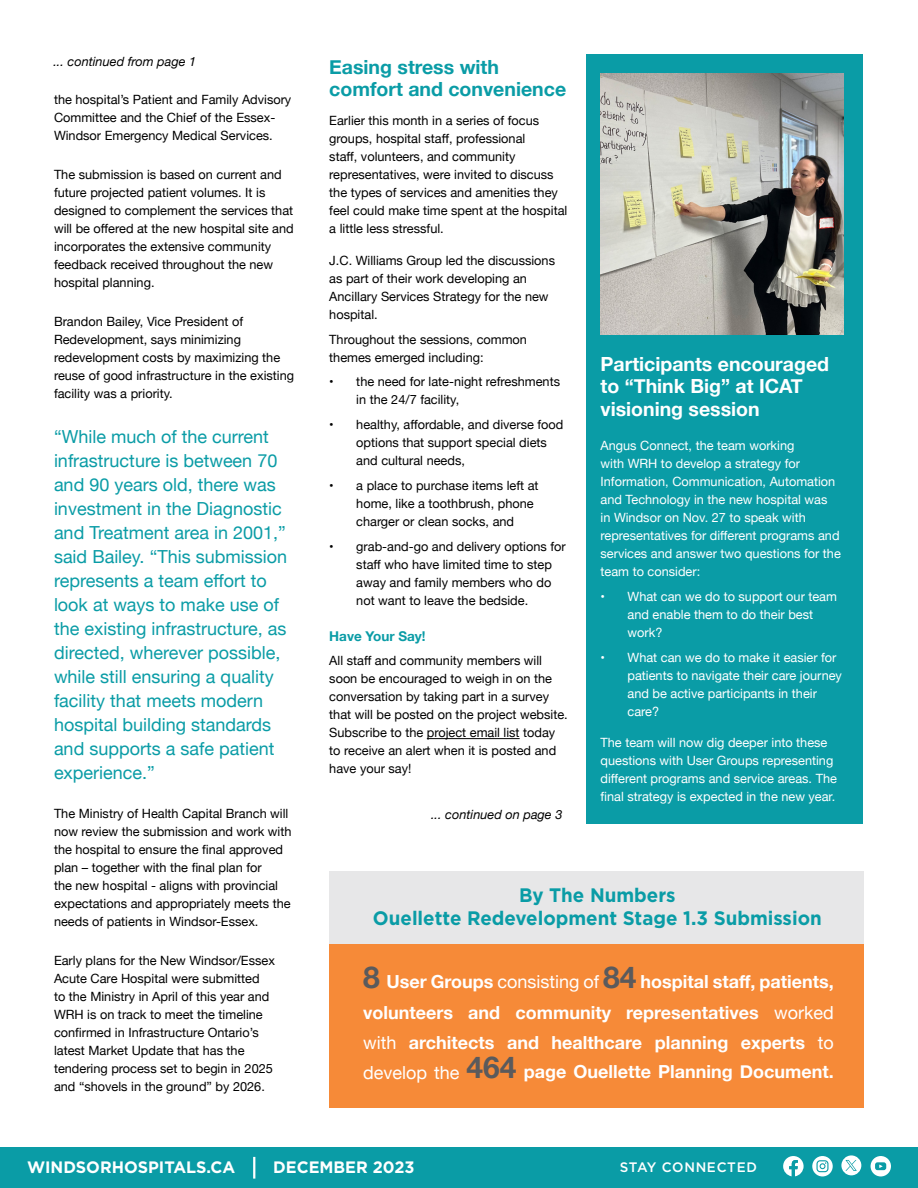
<style>
.page{position:relative;width:918px;height:1188px;background:#fff}
.page>*{position:absolute;margin:0;border:0;box-sizing:border-box;transform-origin:0 0}
.t1{font:700 19.5px/22.5px "Helvetica Neue";color:#fff}
.t2{font:700 19.5px/22.5px "Gotham";color:#0a9ca6;text-align:center;scale:.96 1}
.t3{font:700 19.5px/22.5px "Helvetica Neue";color:#0a9ca6}
.t4{font:18px/24px "Helvetica Neue";color:#0a9ca6}
.t5{font:700 18px/30px "Helvetica Neue";color:#fff;text-align:justify}
.t6{font:700 16.5px "Gotham";color:#fff}
.t7{font:500 13.8px "Gotham";letter-spacing:.05em;color:#fff}
.t8{font:700 13.5px "Helvetica Neue";color:#0a9ca6}
.t9{font:12.75px/18px "Helvetica Neue";color:#000}
.t10{font:12.75px/18px "Helvetica Neue";color:#fff}
.t11{font:italic 12.75px "Helvetica Neue";color:#000}
.s1{font-size:30px;color:#5a5a5c}
.s2{font-weight:400}
</style>
<div class="page">
<div style="left:0;top:1148px;width:918px;height:40px;background:#0a9ca6"></div>
<svg style="left:812px;top:1156px;width:21px;height:20px"></svg>
<svg style="left:817px;top:1160px;width:11px;height:12px"></svg>
<svg style="left:783px;top:1156px;width:21px;height:20px"></svg>
<div style="left:871px;top:1156px;width:20px;height:20px;background:#fff;border-radius:50%"></div>
<svg style="left:875px;top:1162px;width:11px;height:8px"></svg>
<hr style="left:253px;top:1157px;width:2px;height:22px;background:#fff">
<svg style="left:841px;top:1155px;width:20px;height:20px"></svg>
<div style="left:329px;top:871px;width:535px;height:73px;background:#e7e7e8"></div>
<div style="left:329px;top:944px;width:535px;height:164px;background:#f68a38"></div>
<div style="left:586px;top:54px;width:277px;height:770px;background:#0a9ca6"></div>
<img style="left:601px;top:73px;width:243px;height:262px">
<hr style="left:427px;top:738px;width:93px;height:1px;background:#000">
<p class="t11" style="left:53px;top:52px;width:144px">... continued from page 1</p>
<p class="t9" style="left:54px;top:91px;width:239px">the hospital’s Patient and Family Advisory<br>Committee and the Chief of the Essex-<br>Windsor Emergency Medical Services.</p>
<p class="t9" style="left:54px;top:166px;width:241px">The submission is based on current and future projected patient volumes. It is designed to complement the services that will be offered at the new hospital site and incorporates the extensive community feedback received throughout the new hospital planning.</p>
<p class="t9" style="left:54px;top:313px;width:242px">Brandon Bailey, Vice President of Redevelopment, says minimizing redevelopment costs by maximizing the reuse of good infrastructure in the existing facility was a priority.</p>
<p class="t4" style="left:54px;top:426px;width:235px">“While much of the current infrastructure is between 70 and 90 years old, there was investment in the Diagnostic and Treatment area in 2001,” said Bailey. “This submission represents a team effort to look at ways to make use of the existing infrastructure, as directed, wherever possible, while still ensuring a quality facility that meets modern hospital building standards and supports a safe patient experience.”</p>
<p class="t9" style="left:54px;top:805px;width:239px">The Ministry of Health Capital Branch will now review the submission and work with the hospital to ensure the final approved plan – together with the final plan for<br>the new hospital - aligns with provincial expectations and appropriately meets the needs of patients in Windsor-Essex.</p>
<p class="t9" style="left:54px;top:952px;width:222px">Early plans for the New Windsor/Essex Acute Care Hospital were submitted<br>to the Ministry in April of this year and WRH is on track to meet the timeline confirmed in Infrastructure Ontario’s latest Market Update that has the tendering process set to begin in 2025 and “shovels in the ground” by 2026.</p>
<h1 class="t3" style="left:329px;top:56px;width:238px">Easing stress with comfort and convenience</h1>
<p class="t9" style="left:329px;top:113px;width:240px">Earlier this month in a series of focus groups, hospital staff, professional<br>staff, volunteers, and community representatives, were invited to discuss the types of services and amenities they feel could make time spent at the hospital a little less stressful.</p>
<p class="t9" style="left:329px;top:252px;width:227px">J.C. Williams Group led the discussions as part of their work developing an<br>Ancillary Services Strategy for the new hospital.</p>
<p class="t9" style="left:329px;top:331px;width:199px">Throughout the sessions, common themes emerged including:</p>
<p class="t9" style="left:356px;top:374px;width:205px;text-indent:-27px">• the need for late-night refreshments in the 24/7 facility,</p>
<p class="t9" style="left:356px;top:416px;width:209px;text-indent:-27px">• healthy, affordable, and diverse food options that support special diets and cultural needs,</p>
<p class="t9" style="left:356px;top:477px;width:184px;text-indent:-27px">• a place to purchase items left at home, like a toothbrush, phone charger or clean socks, and</p>
<p class="t9" style="left:356px;top:538px;width:211px;text-indent:-27px">• grab-and-go and delivery options for staff who have limited time to step away and family members who do not want to leave the bedside.</p>
<p class="t8" style="left:329px;top:625px;width:98px">Have Your Say!</p>
<p class="t9" style="left:329px;top:653px;width:240px">All staff and community members will soon be encouraged to weigh in on the conversation by taking part in a survey that will be posted on the project website.<br>Subscribe to the project email list today to receive an alert when it is posted and have your say!</p>
<p class="t11" style="left:431px;top:805px;width:133px">... continued on page 3</p>
<h1 class="t1" style="left:601px;top:353px;width:230px">Participants encouraged to “Think Big” at ICAT visioning session</h1>
<p class="t10" style="left:601px;top:437px;width:242px">Angus Connect, the team working<br>with WRH to develop a strategy for Information, Communication, Automation and Technology in the new hospital was<br>in Windsor on Nov. 27 to speak with representatives for different programs and services and answer two questions for the team to consider:</p>
<p class="t10" style="left:628px;top:588px;width:211px;text-indent:-27px">• What can we do to support our team and enable them to do their best work?</p>
<p class="t10" style="left:628px;top:649px;width:216px;text-indent:-27px">• What can we do to make it easier for patients to navigate their care journey and be active participants in their care?</p>
<p class="t10" style="left:601px;top:734px;width:238px">The team will now dig deeper into these questions with User Groups representing different programs and service areas. The final strategy is expected in the new year.</p>
<h1 class="t2" style="left:373px;top:884px;width:469px">By The Numbers<br>Ouellette Redevelopment Stage 1.3 Submission</h1>
<h2 class="t5" style="left:363px;top:968px;width:472px"><span class="s1">8</span> User Groups <span class="s2">consisting of</span> <span class="s1">84</span> hospital staff, patients, volunteers and community representatives <span class="s2">worked with</span> architects and healthcare planning experts <span class="s2">to develop the</span> <span class="s1">464</span> page Ouellette Planning Document.</h2>
<p class="t6" style="left:27px;top:1156px;width:210px">WINDSORHOSPITALS.CA</p>
<p class="t6" style="left:273px;top:1156px;width:143px">DECEMBER 2023</p>
<p class="t7" style="left:620px;top:1158px;width:139px">STAY CONNECTED</p>
</div>
